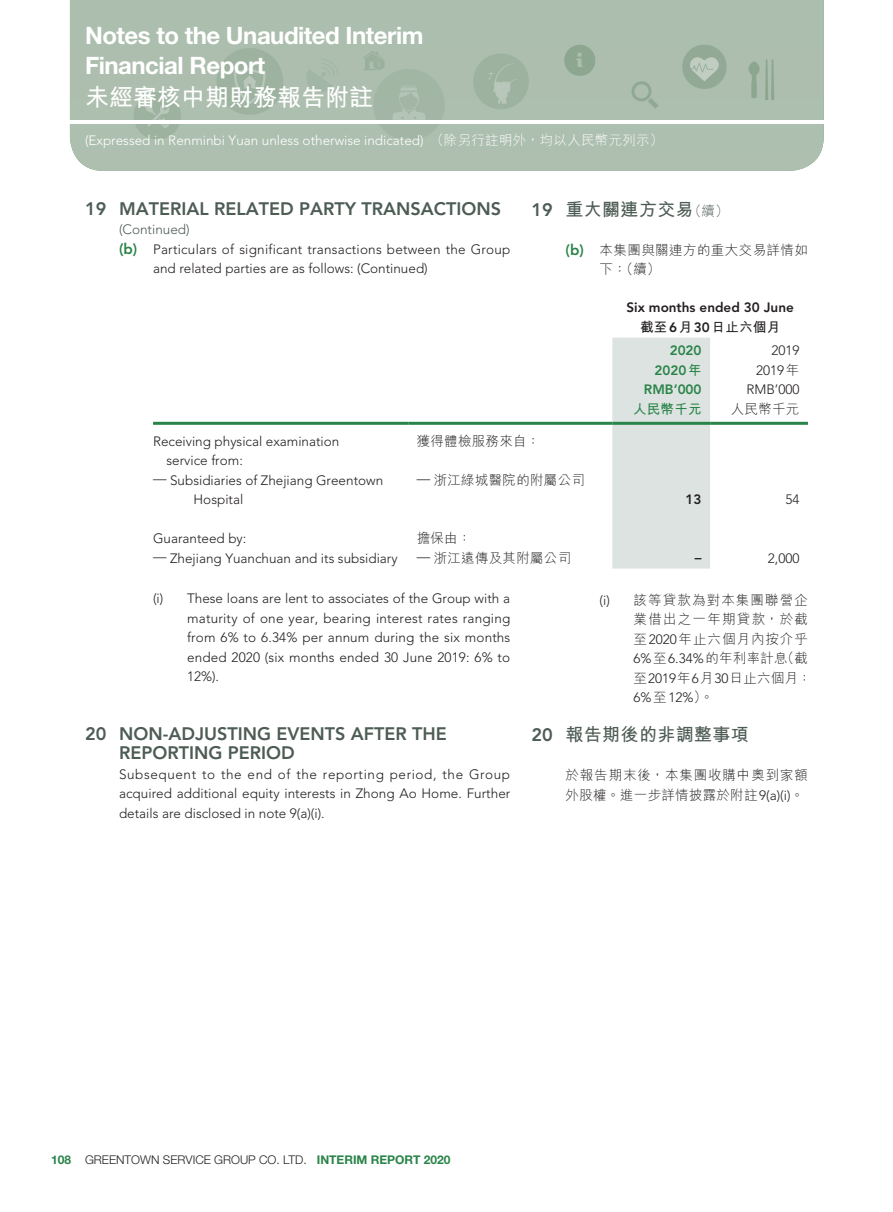
<style>
.page{position:relative;width:893px;height:1212px;background:#fff}
.page>*{position:absolute;margin:0;border:0;box-sizing:border-box;transform-origin:0 0}
.t1{font:700 24px/30px "Helvetica Neue LT Std";letter-spacing:-.02em;color:#fff}
.t2{font:700 24px "M Hei HK";color:#fff}
._01_H1_E{font:800 18px/19.5px "Avenir LT Std";color:#4d5c54}
._001_H1_C{font:700 18px "M Hei HK";letter-spacing:.02em;color:#4d5c54}
._00_txt_E{font:300 13.5px/19.5px "Avenir LT Std";letter-spacing:.005em;color:#231f20;text-align:justify}
._50_Table_txt{font:300 13.5px "Avenir LT Std";color:#231f20}
._02_H2_E{font:300 13.5px/19.5px "Avenir LT Std";letter-spacing:.015em;color:#231f20}
._000_txt_C{font:300 13.5px/19.5px "M Hei HK";letter-spacing:.085em;color:#231f20}
.t3{font:300 13.5px "Avenir LT Std";color:#fff}
._50_Table_txt-2{font:300 13.5px "M Hei HK";letter-spacing:.02em;color:#231f20}
._000_txt_C-2{font:300 13.5px/19.5px "M Hei HK";letter-spacing:.065em;color:#231f20}
._002_H2_C{font:300 13.5px/19.5px "M Hei HK";letter-spacing:.03em;color:#231f20}
._50_Table_txt-3{font:800 13.5px "Avenir LT Std";color:#231f20}
._50_Table_txt-4{font:800 13.5px "Avenir LT Std";color:#298449}
._50_Table_txt-5{font:700 13.5px "M Hei HK";letter-spacing:.02em;color:#231f20}
._01_H1_E-2{font:300 13.5px "Avenir LT Std";color:#4d5c54}
._50_Table_txt-6{font:700 13.5px "M Hei HK";letter-spacing:.02em;color:#298449}
.t4{font:300 12px "Helvetica Neue LT Std";color:#231f20}
.s1{font-family:"M Hei HK"}
.s2{font-weight:800;font-size:15px;color:#298449}
.s3{font-family:"Avenir LT Std";font-weight:800}
.s4{font-weight:300;font-size:13.5px}
.s5{font-family:"Avenir LT Std";font-weight:800;font-size:15px;color:#298449}
.s6{font-family:"M Hei HK";font-weight:700}
.s7{font-family:"Avenir LT Std"}
.s8{font-weight:700;color:#298449}
</style>
<div class="page">
<img style="left:70px;top:0;width:754px;height:171px">
<hr style="left:58px;top:120px;width:780px;height:4px;background:#fff">
<div style="left:612px;top:338px;width:98px;height:230px;background:#dde3e0"></div>
<hr style="left:153px;top:422px;width:255px;height:3px;background:#298449">
<hr style="left:408px;top:422px;width:204px;height:3px;background:#298449">
<hr style="left:612px;top:422px;width:98px;height:3px;background:#298449">
<hr style="left:710px;top:422px;width:98px;height:3px;background:#298449">
<h1 class="t1" style="left:85px;top:20px;width:340px">Notes to the Unaudited Interim<br>Financial Report</h1>
<h1 class="t2" style="left:85px;top:80px;width:289px">未經審核中期財務報告附註</h1>
<p class="t3" style="left:85px;top:132px;width:580px">(Expressed in Renminbi Yuan unless otherwise indicated) <span class="s1">（除另行註明外，均以人民幣元列示）</span></p>
<p class="_01_H1_E" style="left:85px;top:199px;width:417px">19 MATERIAL RELATED PARTY TRANSACTIONS</p>
<p class="_01_H1_E-2" style="left:119px;top:222px;width:72px">(Continued)</p>
<p class="_02_H2_E" style="left:153px;top:239px;width:359px;text-indent:-34px"><span class="s2">(b)</span> Particulars of significant transactions between the Group and related parties are as follows: (Continued)</p>
<p class="_001_H1_C" style="left:531px;top:196px;width:199px"><span class="s3">19</span> 重大關連方交易<span class="s4">（續）</span></p>
<p class="_002_H2_C" style="left:600px;top:240px;width:210px;text-indent:-34px"><span class="s5">(b)</span> 本集團與關連方的重大交易詳情如下：（續）</p>
<p class="_50_Table_txt-3" style="left:626px;top:299px;width:169px">Six months ended 30 June</p>
<p class="_50_Table_txt-5" style="left:640px;top:317px;width:142px">截至<span class="s3">6</span>月<span class="s3">30</span>日止六個月</p>
<p class="_50_Table_txt-4" style="left:670px;top:342px;width:33px">2020</p>
<p class="_50_Table_txt" style="left:771px;top:342px;width:30px">2019</p>
<p class="_50_Table_txt-4" style="left:654px;top:362px;width:49px">2020<span class="s6">年</span></p>
<p class="_50_Table_txt" style="left:756px;top:362px;width:45px">2019<span class="s1">年</span></p>
<p class="_50_Table_txt-4" style="left:644px;top:381px;width:59px">RMB’000</p>
<p class="_50_Table_txt" style="left:746px;top:381px;width:55px">RMB’000</p>
<p class="_50_Table_txt-6" style="left:633px;top:399px;width:70px">人民幣千元</p>
<p class="_50_Table_txt-2" style="left:731px;top:402px;width:70px">人民幣千元</p>
<p class="_50_Table_txt" style="left:153px;top:433px;width:188px">Receiving physical examination</p>
<p class="_50_Table_txt" style="left:167px;top:452px;width:78px">service from:</p>
<p class="_50_Table_txt" style="left:153px;top:472px;width:232px">— Subsidiaries of Zhejiang Greentown</p>
<p class="_50_Table_txt" style="left:194px;top:491px;width:51px">Hospital</p>
<p class="_50_Table_txt-2" style="left:417px;top:434px;width:125px">獲得體檢服務來自：</p>
<p class="_50_Table_txt-2" style="left:417px;top:473px;width:170px"><sup>—</sup> 浙江綠城醫院的附屬公司</p>
<p class="_50_Table_txt-3" style="left:686px;top:491px;width:17px">13</p>
<p class="_50_Table_txt" style="left:785px;top:491px;width:16px">54</p>
<p class="_50_Table_txt" style="left:153px;top:530px;width:95px">Guaranteed by:</p>
<p class="_50_Table_txt-2" style="left:417px;top:531px;width:56px">擔保由：</p>
<p class="_50_Table_txt" style="left:153px;top:550px;width:246px">— Zhejiang Yuanchuan and its subsidiary</p>
<p class="_50_Table_txt-2" style="left:417px;top:551px;width:156px"><sup>—</sup> 浙江遠傳及其附屬公司</p>
<p class="_50_Table_txt-3" style="left:695px;top:549px;width:8px">–</p>
<p class="_50_Table_txt" style="left:768px;top:550px;width:33px">2,000</p>
<p class="_00_txt_E" style="left:187px;top:589px;width:325px;text-indent:-34px">(i) These loans are lent to associates of the Group with a maturity of one year, bearing interest rates ranging from 6% to 6.34% per annum during the six months ended 2020 (six months ended 30 June 2019: 6% to 12%).</p>
<p class="_000_txt_C" style="left:634px;top:590px;width:179px;text-indent:-34px"><span class="s7">(i)</span> 該等貸款為對本集團聯營企業借出之一年期貸款，於截至<span class="s7">2020</span>年止六個月內按介乎<br><span class="s7">6%</span>至<span class="s7">6.34%</span>的年利率計息（截至<span class="s7">2019</span>年<span class="s7">6</span>月<span class="s7">30</span>日止六個月：<br><span class="s7">6%</span>至<span class="s7">12%</span>）。</p>
<p class="_001_H1_C" style="left:531px;top:721px;width:219px"><span class="s3">20</span> 報告期後的非調整事項</p>
<p class="_000_txt_C-2" style="left:565px;top:765px;width:244px">於報告期末後，本集團收購中奧到家額外股權。進一步詳情披露於附註<span class="s7">9(a)(i)</span>。</p>
<p class="_01_H1_E" style="left:119px;top:723px;width:329px;text-indent:-34px">20 NON-ADJUSTING EVENTS AFTER THE<br>REPORTING PERIOD</p>
<p class="_00_txt_E" style="left:119px;top:764px;width:393px">Subsequent to the end of the reporting period, the Group acquired additional equity interests in Zhong Ao Home. Further details are disclosed in note 9(a)(i).</p>
<p class="t4" style="left:51px;top:1152px;width:401px"><span class="s8">108</span> GREENTOWN SERVICE GROUP CO. LTD. <span class="s8">INTERIM REPORT 2020</span></p>
</div>
